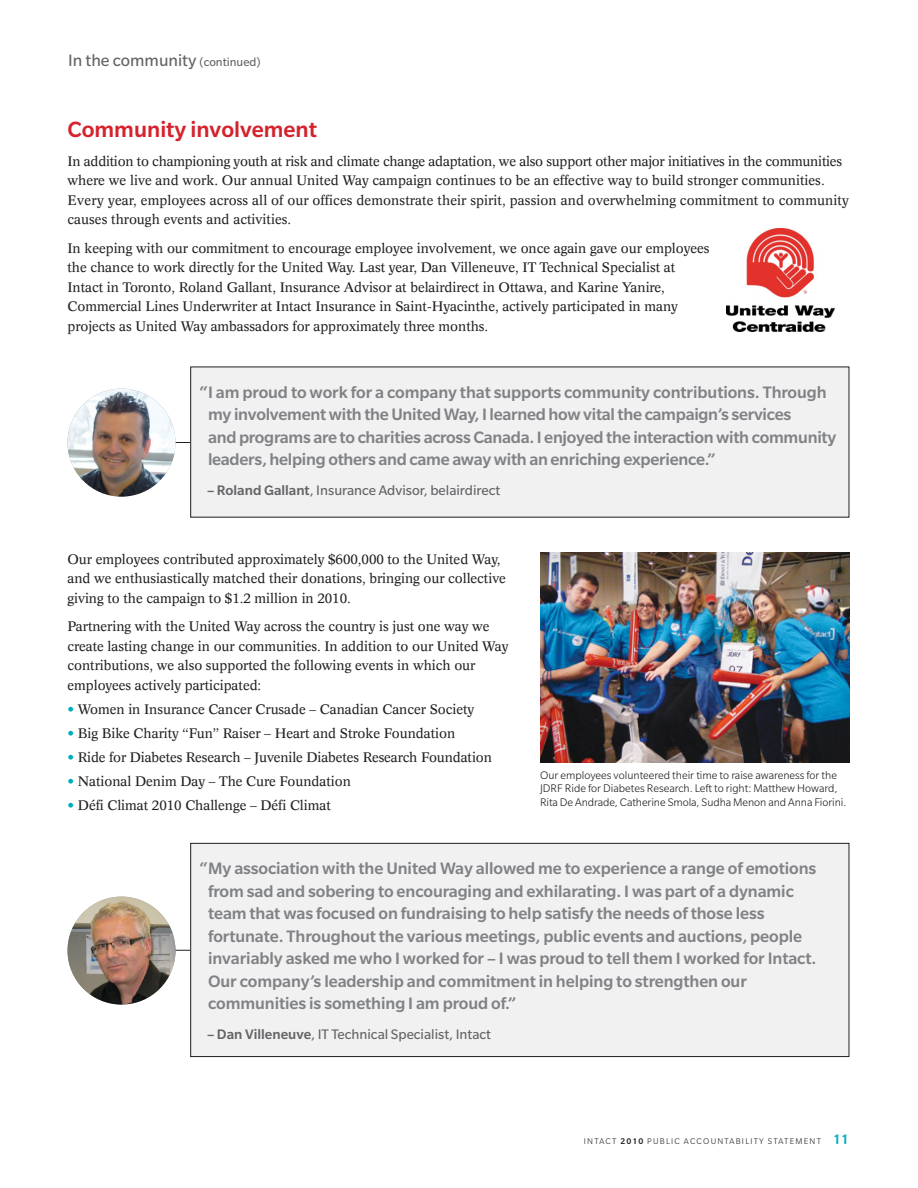
<style>
.page{position:relative;width:918px;height:1188px;background:#fff}
.page>*{position:absolute;margin:0;border:0;box-sizing:border-box;transform-origin:0 0}
.t1{font:500 24px "Slate Std";color:#d5222d}
.t2{font:500 18px/22.5px "Slate Std";letter-spacing:-.005em;color:#808285}
.t3{font:18px "Slate Std";color:#636466}
.t4{font:15px "Slate Std";color:#636466}
.t5{font:13.5px/19.5px "Concorde";letter-spacing:-.005em;color:#231f20}
.t6{font:300 12px/13.5px "Slate Std";color:#231f20}
.t7{font:300 9px "Slate Std";letter-spacing:.135em;color:#231f20}
.s1{font-size:12.75px}
.s2{font-weight:500}
.s3{color:#00aebd}
.s4{font-weight:500;font-size:15px;color:#00aebd}
</style>
<div class="page">
<img style="left:540px;top:553px;width:309px;height:209px">
<svg style="left:176px;top:442px;width:14px;height:1px"></svg>
<img style="left:68px;top:389px;width:108px;height:108px;border-radius:50%">
<div style="left:191px;top:367px;width:658px;height:150px;background:#f1f1f2"></div>
<svg style="left:176px;top:950px;width:14px;height:1px"></svg>
<img style="left:68px;top:897px;width:108px;height:108px;border-radius:50%">
<div style="left:191px;top:843px;width:658px;height:214px;background:#f1f1f2"></div>
<div style="left:190px;top:843px;width:659px;height:214px;border:1px solid #231f20"></div>
<img style="left:727px;top:228px;width:108px;height:103px">
<h2 class="t3" style="left:68px;top:54px;width:194px">In the community <span class="s1">(continued)</span></h2>
<h1 class="t1" style="left:67px;top:122px;width:251px">Community involvement</h1>
<p class="t5" style="left:67px;top:152px;width:783px">In addition to championing youth at risk and climate change adaptation, we also support other major initiatives in the communities where we live and work. Our annual United Way campaign continues to be an effective way to build stronger communities.<br>Every year, employees across all of our offices demonstrate their spirit, passion and overwhelming commitment to community causes through events and activities.</p>
<p class="t5" style="left:67px;top:239px;width:644px">In keeping with our commitment to encourage employee involvement, we once again gave our employees the chance to work directly for the United Way. Last year, Dan Villeneuve, IT Technical Specialist at Intact in Toronto, Roland Gallant, Insurance Advisor at belairdirect in Ottawa, and Karine Yanire, Commercial Lines Underwriter at Intact Insurance in Saint-Hyacinthe, actively participated in many projects as United Way ambassadors for approximately three months.</p>
<p class="t2" style="left:208px;top:382px;width:630px;text-indent:-8px">“I am proud to work for a company that supports community contributions. Through my involvement with the United Way, I learned how vital the campaign’s services<br>and programs are to charities across Canada. I enjoyed the interaction with community leaders, helping others and came away with an enriching experience.”</p>
<p class="t4" style="left:207px;top:486px;width:295px"><span class="s2">– Roland Gallant</span>, Insurance Advisor, belairdirect</p>
<p class="t5" style="left:67px;top:551px;width:440px">Our employees contributed approximately $600,000 to the United Way, and we enthusiastically matched their donations, bringing our collective giving to the campaign to $1.2 million in 2010.</p>
<p class="t5" style="left:67px;top:618px;width:443px">Partnering with the United Way across the country is just one way we create lasting change in our communities. In addition to our United Way contributions, we also supported the following events in which our employees actively participated:</p>
<p class="t5" style="left:67px;top:700px;width:408px"><span class="s3">•</span> Women in Insurance Cancer Crusade – Canadian Cancer Society</p>
<p class="t5" style="left:67px;top:724px;width:389px"><span class="s3">•</span> Big Bike Charity “Fun” Raiser – Heart and Stroke Foundation</p>
<p class="t5" style="left:67px;top:748px;width:426px"><span class="s3">•</span> Ride for Diabetes Research – Juvenile Diabetes Research Foundation</p>
<p class="t5" style="left:67px;top:772px;width:285px"><span class="s3">•</span> National Denim Day – The Cure Foundation</p>
<p class="t5" style="left:67px;top:796px;width:265px"><span class="s3">•</span> Défi Climat 2010 Challenge – Défi Climat</p>
<p class="t6" style="left:540px;top:769px;width:308px">Our employees volunteered their time to raise awareness for the<br>JDRF Ride for Diabetes Research. Left to right: Matthew Howard,<br>Rita De Andrade, Catherine Smola, Sudha Menon and Anna Fiorini.</p>
<p class="t2" style="left:208px;top:859px;width:610px;text-indent:-8px">“My association with the United Way allowed me to experience a range of emotions from sad and sobering to encouraging and exhilarating. I was part of a dynamic team that was focused on fundraising to help satisfy the needs of those less fortunate. Throughout the various meetings, public events and auctions, people invariably asked me who I worked for – I was proud to tell them I worked for Intact.<br>Our company’s leadership and commitment in helping to strengthen our communities is something I am proud of.”</p>
<p class="t4" style="left:207px;top:1029px;width:286px"><span class="s2">– Dan Villeneuve</span>, IT Technical Specialist, Intact</p>
<p class="t7" style="left:584px;top:1138px;width:267px">INTACT <span class="s2">2010</span> PUBLIC ACCOUNTABILITY STATEMENT <span class="s4">11</span></p>
</div>
